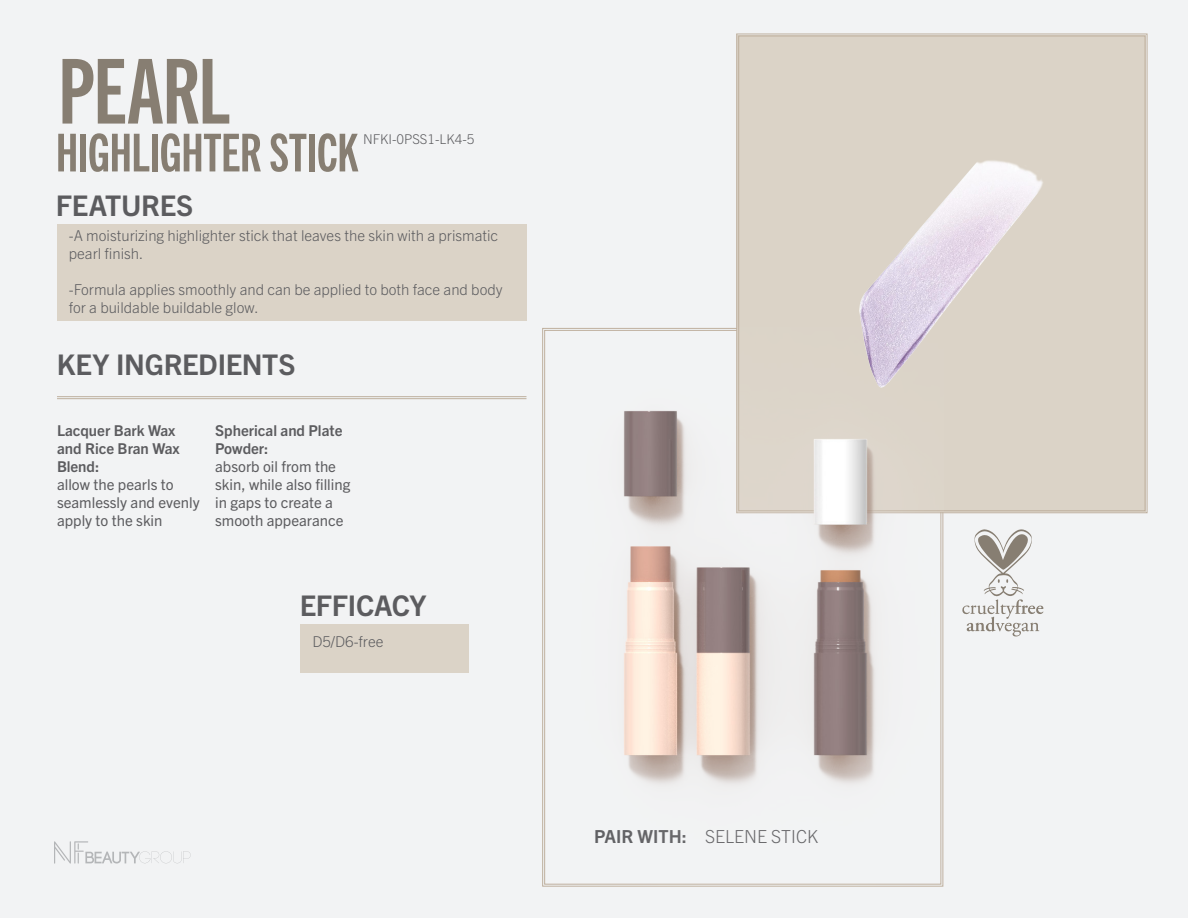
<style>
.page{position:relative;width:1188px;height:918px;background:#f2f3f4}
.page>*{position:absolute;margin:0;border:0;box-sizing:border-box;transform-origin:0 0}
.t1{font:90px "Trade Gothic Next LT Pro Bd Cm";letter-spacing:-.015em;color:#877e72}
.t2{font:52.5px "Trade Gothic Next LT Pro Bd Cm";letter-spacing:-.01em;color:#877e72}
.t3{font:700 28.5px "Trade Gothic Next LT Pro";letter-spacing:-.01em;color:#5c5c5f}
.t4{font:300 18px "Trade Gothic Next LT Pro";color:#5c5c5f}
.t5{font:700 18px "Trade Gothic Next LT Pro";color:#5c5c5f}
.t6{font:300 15px/18px "Trade Gothic Next LT Pro";color:#5c5c5f}
.t7{font:15px/18px "Trade Gothic Next LT Pro";color:#5c5c5f}
.t8{font:700 15px/18px "Trade Gothic Next LT Pro";color:#5c5c5f}
.t9{font:300 13.5px "Trade Gothic Next LT Pro";color:#5c5c5f}
</style>
<div class="page">
<svg style="left:54px;top:841px;width:137px;height:23px"></svg>
<div style="left:736px;top:33px;width:412px;height:481px;background:#dbd3c7"></div>
<hr style="left:57px;top:396px;width:469px;height:1px;background:#beaf9d">
<hr style="left:57px;top:398px;width:469px;height:1px;background:#beaf9d">
<div style="left:57px;top:224px;width:469px;height:97px;background:#dbd3c7"></div>
<svg style="left:962px;top:529px;width:81px;height:108px"></svg>
<img style="left:827px;top:158px;width:255px;height:230px">
<div style="left:300px;top:624px;width:169px;height:49px;background:#dbd3c7"></div>
<img style="left:542px;top:328px;width:401px;height:559px">
<p class="t1" style="left:58px;top:31px;width:173px">PEARL</p>
<p class="t2" style="left:56px;top:117px;width:304px">HIGHLIGHTER STICK</p>
<p class="t9" style="left:363px;top:129px;width:113px">NFKI-0PSS1-LK4-5</p>
<p class="t3" style="left:56px;top:186px;width:139px">FEATURES</p>
<p class="t6" style="left:69px;top:225px;width:431px">-A moisturizing highlighter stick that leaves the skin with a prismatic pearl finish.</p>
<p class="t6" style="left:69px;top:279px;width:435px">-Formula applies smoothly and can be applied to both face and body for a buildable buildable glow.</p>
<p class="t3" style="left:57px;top:345px;width:240px">KEY INGREDIENTS</p>
<p class="t8" style="left:57px;top:421px;width:124px">Lacquer Bark Wax and Rice Bran Wax<br>Blend:</p>
<p class="t7" style="left:57px;top:475px;width:144px">allow the pearls to seamlessly and evenly apply to the skin</p>
<p class="t8" style="left:215px;top:421px;width:129px">Spherical and Plate<br>Powder:</p>
<p class="t7" style="left:215px;top:457px;width:137px">absorb oil from the skin, while also filling in gaps to create a smooth appearance</p>
<p class="t3" style="left:300px;top:586px;width:128px">EFFICACY</p>
<p class="t6" style="left:312px;top:631px;width:73px">D5/D6-free</p>
<p class="t5" style="left:594px;top:824px;width:94px">PAIR WITH:</p>
<p class="t4" style="left:705px;top:824px;width:115px">SELENE STICK</p>
</div>
